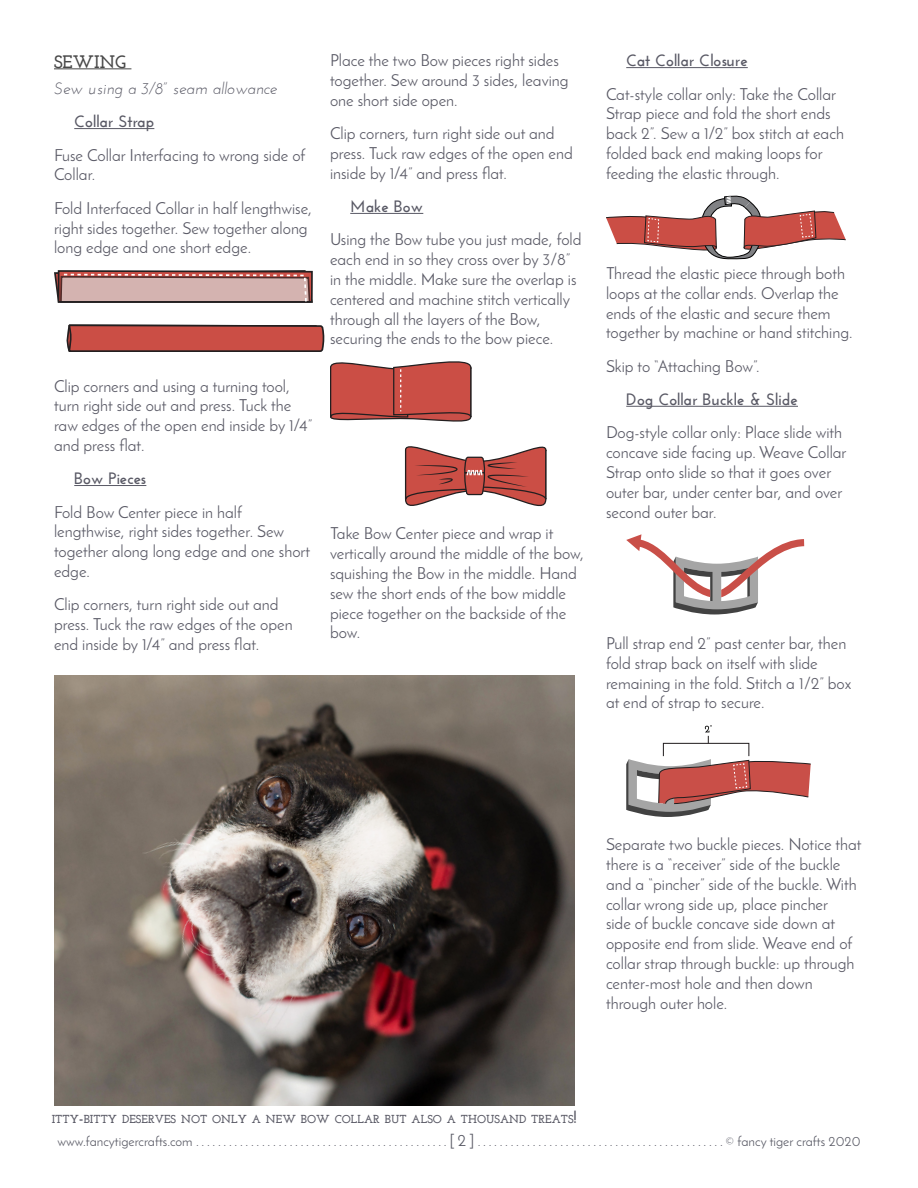
<style>
.page{position:relative;width:918px;height:1188px;background:#fff}
.page>*{position:absolute;margin:0;border:0;box-sizing:border-box;transform-origin:0 0}
.t1{font:700 18px "Josefin Slab";color:#474747}
.t2{font:16.5px/19.8px "Josefin Sans";color:#595965}
.t3{font:700 16.5px "Josefin Sans";color:#595965}
.t4{font:italic 16.5px "Josefin Sans";color:#595965}
.t5{font:13.5px "Josefin Sans";color:#585964}
.t6{font:700 11.55px "Josefin Slab";color:#595965}
.s1{font-size:16.5px}
</style>
<div class="page">
<hr style="left:54px;top:68px;width:77px;height:1px;background:#474747">
<hr style="left:74px;top:128px;width:80px;height:1px;background:#595965">
<hr style="left:74px;top:485px;width:72px;height:1px;background:#595965">
<svg style="left:54px;top:270px;width:259px;height:33px;background:#b6908d"></svg>
<svg style="left:66px;top:324px;width:258px;height:28px;background:#b54d45"></svg>
<hr style="left:350px;top:213px;width:73px;height:1px;background:#595965">
<svg style="left:330px;top:361px;width:216px;height:145px"></svg>
<hr style="left:626px;top:67px;width:122px;height:1px;background:#595965">
<hr style="left:626px;top:406px;width:172px;height:1px;background:#595965">
<svg style="left:606px;top:196px;width:240px;height:63px"></svg>
<svg style="left:626px;top:534px;width:178px;height:80px"></svg>
<svg style="left:626px;top:759px;width:185px;height:58px"></svg>
<div style="left:663px;top:743px;width:86px;height:14px;border:1px solid #231f20"></div>
<svg style="left:705px;top:725px;width:7px;height:18px"></svg>
<img style="left:54px;top:675px;width:521px;height:430px">
<p class="t1" style="left:54px;top:51px;width:74px">SEWING</p>
<p class="t4" style="left:54px;top:79px;width:225px">Sew using a 3/8” seam allowance</p>
<p class="t3" style="left:74px;top:112px;width:82px">Collar Strap</p>
<p class="t2" style="left:54px;top:145px;width:253px">Fuse Collar Interfacing to wrong side of<br>Collar.</p>
<p class="t2" style="left:54px;top:198px;width:259px">Fold Interfaced Collar in half lengthwise, right sides together. Sew together along long edge and one short edge.</p>
<p class="t2" style="left:54px;top:376px;width:260px">Clip corners and using a turning tool, turn right side out and press. Tuck the raw edges of the open end inside by 1⁄4” and press flat.</p>
<p class="t3" style="left:74px;top:469px;width:74px">Bow Pieces</p>
<p class="t2" style="left:54px;top:502px;width:258px">Fold Bow Center piece in half lengthwise, right sides together. Sew together along long edge and one short edge.</p>
<p class="t2" style="left:54px;top:595px;width:240px">Clip corners, turn right side out and press. Tuck the raw edges of the open end inside by 1⁄4” and press flat.</p>
<p class="t2" style="left:330px;top:51px;width:240px">Place the two Bow pieces right sides together. Sew around 3 sides, leaving one short side open.</p>
<p class="t2" style="left:330px;top:123px;width:244px">Clip corners, turn right side out and press. Tuck raw edges of the open end inside by 1⁄4” and press flat.</p>
<p class="t3" style="left:350px;top:197px;width:75px">Make Bow</p>
<p class="t2" style="left:330px;top:230px;width:253px">Using the Bow tube you just made, fold each end in so they cross over by 3/8” in the middle. Make sure the overlap is centered and machine stitch vertically through all the layers of the Bow, securing the ends to the bow piece.</p>
<p class="t2" style="left:330px;top:524px;width:256px">Take Bow Center piece and wrap it vertically around the middle of the bow, squishing the Bow in the middle. Hand sew the short ends of the bow middle piece together on the backside of the bow.</p>
<p class="t3" style="left:626px;top:51px;width:123px">Cat Collar Closure</p>
<p class="t2" style="left:606px;top:84px;width:240px">Cat-style collar only: Take the Collar Strap piece and fold the short ends back 2”. Sew a 1⁄2” box stitch at each folded back end making loops for feeding the elastic through.</p>
<p class="t2" style="left:606px;top:263px;width:248px">Thread the elastic piece through both loops at the collar ends. Overlap the ends of the elastic and secure them together by machine or hand stitching.</p>
<p class="t2" style="left:606px;top:356px;width:155px">Skip to “Attaching Bow”.</p>
<p class="t3" style="left:626px;top:390px;width:173px">Dog Collar Buckle &amp; Slide</p>
<p class="t2" style="left:606px;top:423px;width:242px">Dog-style collar only: Place slide with concave side facing up. Weave Collar Strap onto slide so that it goes over outer bar, under center bar, and over second outer bar.</p>
<p class="t2" style="left:606px;top:633px;width:247px">Pull strap end 2” past center bar, then fold strap back on itself with slide remaining in the fold. Stitch a 1/2” box at end of strap to secure.</p>
<p class="t2" style="left:606px;top:835px;width:257px">Separate two buckle pieces. Notice that there is a “receiver” side of the buckle and a “pincher” side of the buckle. With collar wrong side up, place pincher<br>side of buckle concave side down at opposite end from slide. Weave end of collar strap through buckle: up through center-most hole and then down through outer hole.</p>
<p class="t6" style="left:52px;top:1112px;width:527px">ITTY<span class="s1">-</span>BITTY DESERVES NOT ONLY A NEW BOW COLLAR BUT ALSO A THOUSAND TREATS<span class="s1">!</span></p>
<p class="t5" style="left:57px;top:1133px;width:805px">www.fancytigercrafts.com ..............................................<span class="s1">[2]</span>.............................................© fancy tiger crafts 2020</p>
</div>
